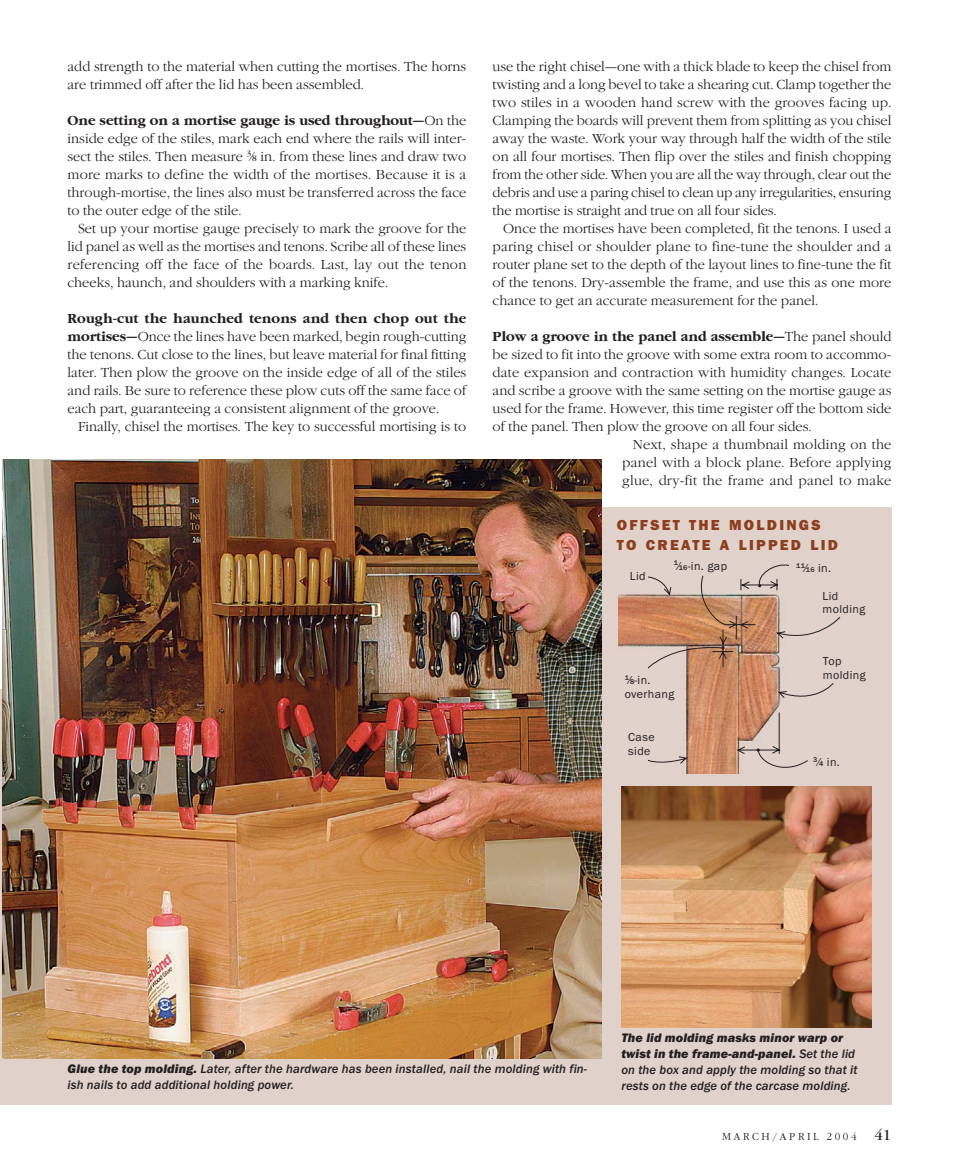
<style>
.page{position:relative;width:959px;height:1175px;background:#fff}
.page>*{position:absolute;margin:0;border:0;box-sizing:border-box;transform-origin:0 0}
.t1{font:800 15px/19.5px "Franklin Gothic Itc T";letter-spacing:.15em;color:#8d3e1e}
.t2{font:13.5px/18px "L Garamond";color:#231f20;text-align:justify}
.t3{font:13.5px "Garamond Bld";color:#231f20}
.t4{font:italic 500 12.75px/15.8px "Franklin Gothic Itc T";letter-spacing:.01em;color:#231f20}
.t5{font:12px/13.5px "Franklin Gothic Itc T";letter-spacing:.035em;color:#231f20}
.t6{font:10.5px "L Garamond";letter-spacing:.25em;color:#231f20}
.t7{font:500 7.2px "Franklin Gothic Itc T";color:#231f20}
.s1{font-family:"L Garamond"}
.s2{font-family:"Garamond";font-size:8.1px}
.s3{font-family:"Garamond Bld"}
.s4{font-weight:500;font-size:7.2px}
.s5{font-weight:400;font-size:12px}
.s6{font-weight:800}
.s7{font-family:"Garamond";font-size:15px}
</style>
<div class="page">
<div style="left:98px;top:507px;width:793px;height:597px;background:#e0d2cb"></div>
<img style="left:618px;top:594px;width:30px;height:53px">
<svg style="left:648px;top:564px;width:192px;height:210px"></svg>
<img style="left:2px;top:459px;width:599px;height:599px">
<img style="left:621px;top:786px;width:250px;height:242px">
<p class="t2" style="left:68px;top:58px;width:400px">add strength to the material when cutting the mortises. The horns are trimmed off after the lid has been assembled.</p>
<p class="t3" style="left:68px;top:114px;width:400px">One setting on a mortise gauge is used throughout—<span class="s1">On the</span></p>
<p class="t2" style="left:67px;top:130px;width:400px">inside edge of the stiles, mark each end where the rails will inter&shy;sect the stiles. Then measure <sup>3</sup>⁄<span class="s2">8</span> in. from these lines and draw two more marks to define the width of the mortises. Because it is a through-mortise, the lines also must be transferred across the face to the outer edge of the stile.</p>
<p class="t2" style="left:67px;top:220px;width:400px;text-indent:11px">Set up your mortise gauge precisely to mark the groove for the lid panel as well as the mortises and tenons. Scribe all of these lines referencing off the face of the boards. Last, lay out the tenon cheeks, haunch, and shoulders with a marking knife.</p>
<p class="t3" style="left:67px;top:312px;width:400px">Rough-cut the haunched tenons and then chop out the</p>
<p class="t2" style="left:67px;top:328px;width:400px"><span class="s3">mortises—</span>Once the lines have been marked, begin rough-cutting the tenons. Cut close to the lines, but leave material for final fitting later. Then plow the groove on the inside edge of all of the stiles and rails. Be sure to reference these plow cuts off the same face of each part, guaranteeing a consistent alignment of the groove.</p>
<p class="t2" style="left:78px;top:418px;width:390px">Finally, chisel the mortises. The key to successful mortising is to</p>
<p class="t2" style="left:492px;top:58px;width:400px">use the right chisel—one with a thick blade to keep the chisel from twisting and a long bevel to take a shearing cut. Clamp together the two stiles in a wooden hand screw with the grooves facing up.<br>Clamping the boards will prevent them from splitting as you chisel away the waste. Work your way through half the width of the stile on all four mortises. Then flip over the stiles and finish chopping from the other side. When you are all the way through, clear out the debris and use a paring chisel to clean up any irregularities, ensuring the mortise is straight and true on all four sides.</p>
<p class="t2" style="left:492px;top:220px;width:400px;text-indent:11px">Once the mortises have been completed, fit the tenons. I used a paring chisel or shoulder plane to fine-tune the shoulder and a router plane set to the depth of the layout lines to fine-tune the fit of the tenons. Dry-assemble the frame, and use this as one more chance to get an accurate measurement for the panel.</p>
<p class="t3" style="left:492px;top:330px;width:400px">Plow a groove in the panel and assemble—<span class="s1">The panel should</span></p>
<p class="t2" style="left:492px;top:346px;width:400px">be sized to fit into the groove with some extra room to accommo-</p>
<p class="t2" style="left:492px;top:364px;width:400px">date expansion and contraction with humidity changes. Locate</p>
<p class="t2" style="left:492px;top:382px;width:400px">and scribe a groove with the same setting on the mortise gauge as</p>
<p class="t2" style="left:492px;top:400px;width:400px">used for the frame. However, this time register off the bottom side</p>
<p class="t2" style="left:492px;top:418px;width:320px">of the panel. Then plow the groove on all four sides.</p>
<p class="t2" style="left:632px;top:436px;width:260px">Next, shape a thumbnail molding on the</p>
<p class="t2" style="left:622px;top:454px;width:271px">panel with a block plane. Before applying</p>
<p class="t2" style="left:622px;top:472px;width:271px">glue, dry-fit the frame and panel to make</p>
<p class="t1" style="left:616px;top:517px;width:223px">OFFSET THE MOLDINGS<br>TO CREATE A LIPPED LID</p>
<p class="t5" style="left:630px;top:570px;width:17px">Lid</p>
<p class="t5" style="left:673px;top:560px;width:55px"><sup>1</sup>⁄<span class="s4">16</span>-in. gap</p>
<p class="t7" style="left:796px;top:565px;width:36px">11<span class="s5">⁄</span>16 <span class="s5">in.</span></p>
<p class="t5" style="left:624px;top:674px;width:51px"><sup>1</sup>⁄<span class="s4">8</span>-in. overhang</p>
<p class="t5" style="left:628px;top:731px;width:28px">Case side</p>
<p class="t5" style="left:822px;top:590px;width:44px">Lid molding</p>
<p class="t5" style="left:822px;top:655px;width:44px">Top molding</p>
<p class="t5" style="left:813px;top:756px;width:28px"><sup>3</sup>⁄<span class="s4">4</span> in.</p>
<p class="t4" style="left:68px;top:1062px;width:521px"><span class="s6">Glue the top molding.</span> Later, after the hardware has been installed, nail the molding with fin&shy;ish nails to add additional holding power.</p>
<p class="t4" style="left:621px;top:1031px;width:237px"><span class="s6">The lid molding masks minor warp or twist in the frame-and-panel.</span> Set the lid on the box and apply the molding so that it rests on the edge of the carcase molding.</p>
<p class="t6" style="left:722px;top:1131px;width:171px">MARCH/APRIL 2004 <span class="s7">41</span></p>
</div>
